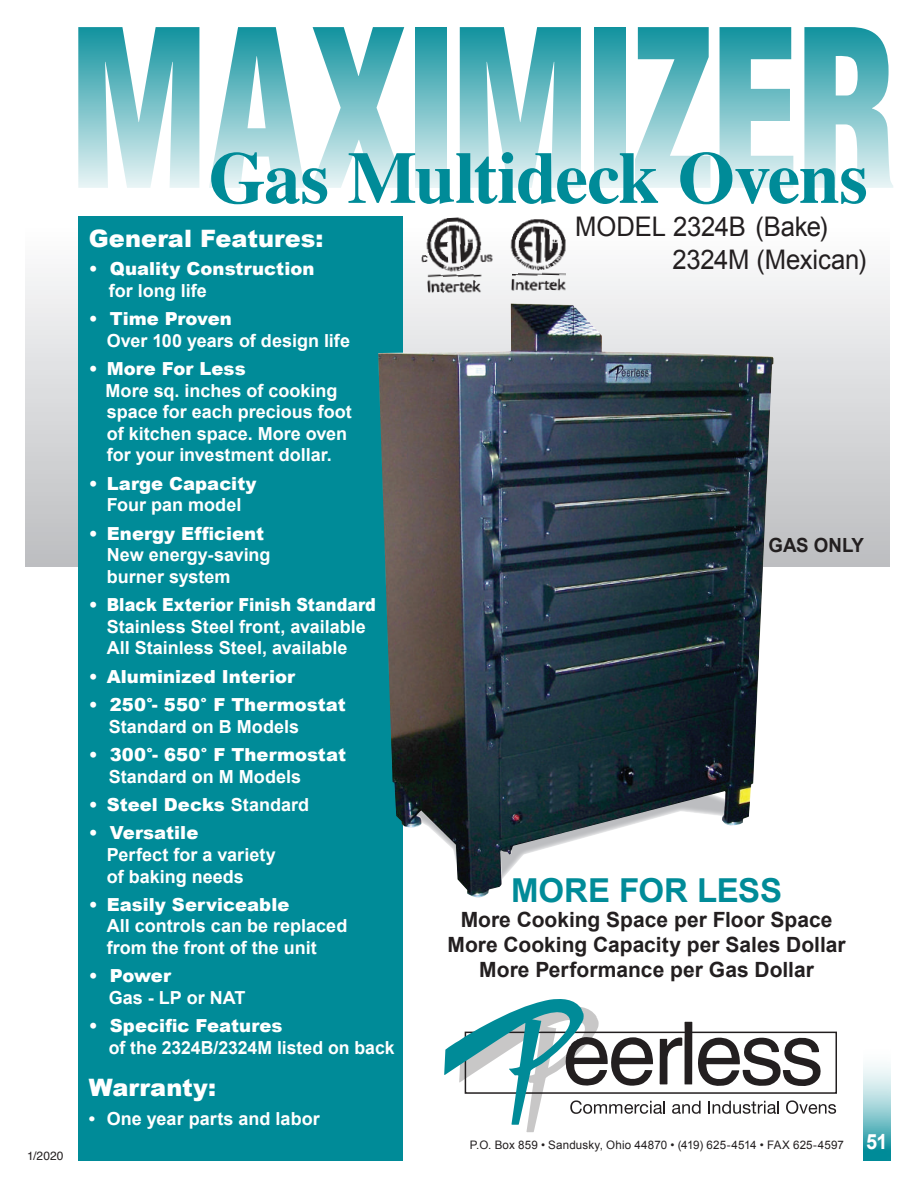
<style>
.page{position:relative;width:918px;height:1188px;background:#fff}
.page>*{position:absolute;margin:0;border:0;box-sizing:border-box;transform-origin:0 0}
.t1{font:900 condensed 214.35px "Helvetica";letter-spacing:-.01em;color:#008b98;scale:.83 1}
.t2{font:700 73.5px "Times";letter-spacing:-.02em;color:#008b98}
.t3{font:700 33px "Arial";letter-spacing:-.005em;color:#008b98}
.t4{font:27px/33px "Arial";letter-spacing:-.01em;color:#231f20;scale:.95 1}
.t5{font:900 24px "Arial";color:#fff}
.t6{font:700 21px/25.2px "Arial";color:#231f20;text-align:center}
.t7{font:700 21px "Arial";color:#fff;scale:.95 1}
.t8{font:700 19.5px "Arial";letter-spacing:-.005em;color:#231f20;scale:.96 1}
.t9{font:700 18px/21.6px "Arial";color:#fff}
.t10{font:900 18px "Arial";letter-spacing:.005em;color:#fff}
.t11{font:12px "Helvetica";color:#231f20}
.t12{font:11.7px "Arial";letter-spacing:.01em;color:#231f20}
.s1{font-weight:700}
</style>
<div class="page">
<svg style="left:444px;top:999px;width:392px;height:133px"></svg>
<div style="left:25px;top:189px;width:864px;height:378px;background:linear-gradient(to bottom,#fff,#bcbdc0)"></div>
<div style="left:78px;top:216px;width:324px;height:945px;background:#008b98"></div>
<img style="left:421px;top:216px;width:73px;height:78px">
<img style="left:506px;top:219px;width:65px;height:75px">
<img style="left:378px;top:303px;width:396px;height:594px">
<svg style="left:863px;top:1064px;width:28px;height:97px;background:#86c7cd"></svg>
<p class="t11" style="left:27px;top:1146px;width:38px">1/2020</p>
<h1 class="t1" style="left:70px;top:-24px;width:997px">MAXIMIZER</h1>
<h2 class="t2" style="left:209px;top:108px;width:661px">Gas Multideck Ovens</h2>
<h3 class="t4" style="left:673px;top:210px;width:205px;text-indent:-97px">Model 2324B (Bake)<br>2324M (Mexican)</h3>
<h3 class="t5" style="left:89px;top:221px;width:236px">General Features:</h3>
<p class="t10" style="left:89px;top:256px;width:227px">• Quality Construction</p>
<p class="t9" style="left:109px;top:280px;width:100px">for long life</p>
<p class="t10" style="left:89px;top:305px;width:145px">• Time Proven</p>
<p class="t9" style="left:104px;top:330px;width:248px">Over 100 years of design life</p>
<p class="t10" style="left:89px;top:355px;width:158px">• More For Less</p>
<p class="t9" style="left:106px;top:380px;width:248px">More sq. inches of cooking space for each precious foot of kitchen space. More oven for your investment dollar.</p>
<p class="t10" style="left:89px;top:470px;width:169px">• Large Capacity</p>
<p class="t9" style="left:89px;top:495px;width:154px">Four pan model</p>
<p class="t10" style="left:89px;top:520px;width:177px">• Energy Efficient</p>
<p class="t9" style="left:107px;top:545px;width:165px;text-indent:-18px">N ew energy-saving burner system</p>
<p class="t10" style="left:89px;top:592px;width:289px">• Black Exterior Finish Standard</p>
<p class="t9" style="left:89px;top:616px;width:279px;text-align:center">Stainless Steel front, available<br>All Stainless Steel, available</p>
<p class="t10" style="left:89px;top:663px;width:208px">• Aluminized Interior</p>
<p class="t10" style="left:89px;top:692px;width:259px">• 250°- 550° F Thermostat</p>
<p class="t9" style="left:109px;top:716px;width:192px">Standard on B Models</p>
<p class="t10" style="left:89px;top:742px;width:259px">• 300°- 650° F Thermostat</p>
<p class="t9" style="left:109px;top:766px;width:194px">Standard on M Models</p>
<p class="t10" style="left:89px;top:791px;width:222px">• Steel Decks <span class="s1">Standard</span></p>
<p class="t10" style="left:89px;top:820px;width:111px">• Versatile</p>
<p class="t9" style="left:107px;top:844px;width:171px">Perfect for a variety of baking needs</p>
<p class="t10" style="left:89px;top:891px;width:202px">• Easily Serviceable</p>
<p class="t9" style="left:107px;top:916px;width:242px">All controls can be replaced from the front of the unit</p>
<p class="t10" style="left:89px;top:963px;width:84px">• Power</p>
<p class="t9" style="left:109px;top:988px;width:138px">Gas - LP or NAT</p>
<p class="t10" style="left:89px;top:1013px;width:195px">• Specific Features</p>
<p class="t9" style="left:109px;top:1037px;width:287px">of the 2324B/2324M listed on back</p>
<h3 class="t5" style="left:89px;top:1070px;width:129px">Warranty:</h3>
<p class="t9" style="left:89px;top:1108px;width:232px">• One year parts and labor</p>
<p class="t8" style="left:769px;top:533px;width:101px">GAS Only</p>
<h3 class="t3" style="left:511px;top:868px;width:273px">More for Less</h3>
<p class="t6" style="left:448px;top:907px;width:400px">More Cooking Space per Floor Space<br>More Cooking Capacity per Sales Dollar<br>More Performance per Gas Dollar</p>
<p class="t12" style="left:470px;top:1137px;width:376px">P.O. Box 859 • Sandusky, Ohio 44870 • (419) 625-4514 • FAX 625-4597</p>
<p class="t7" style="left:866px;top:1128px;width:24px">51</p>
</div>
